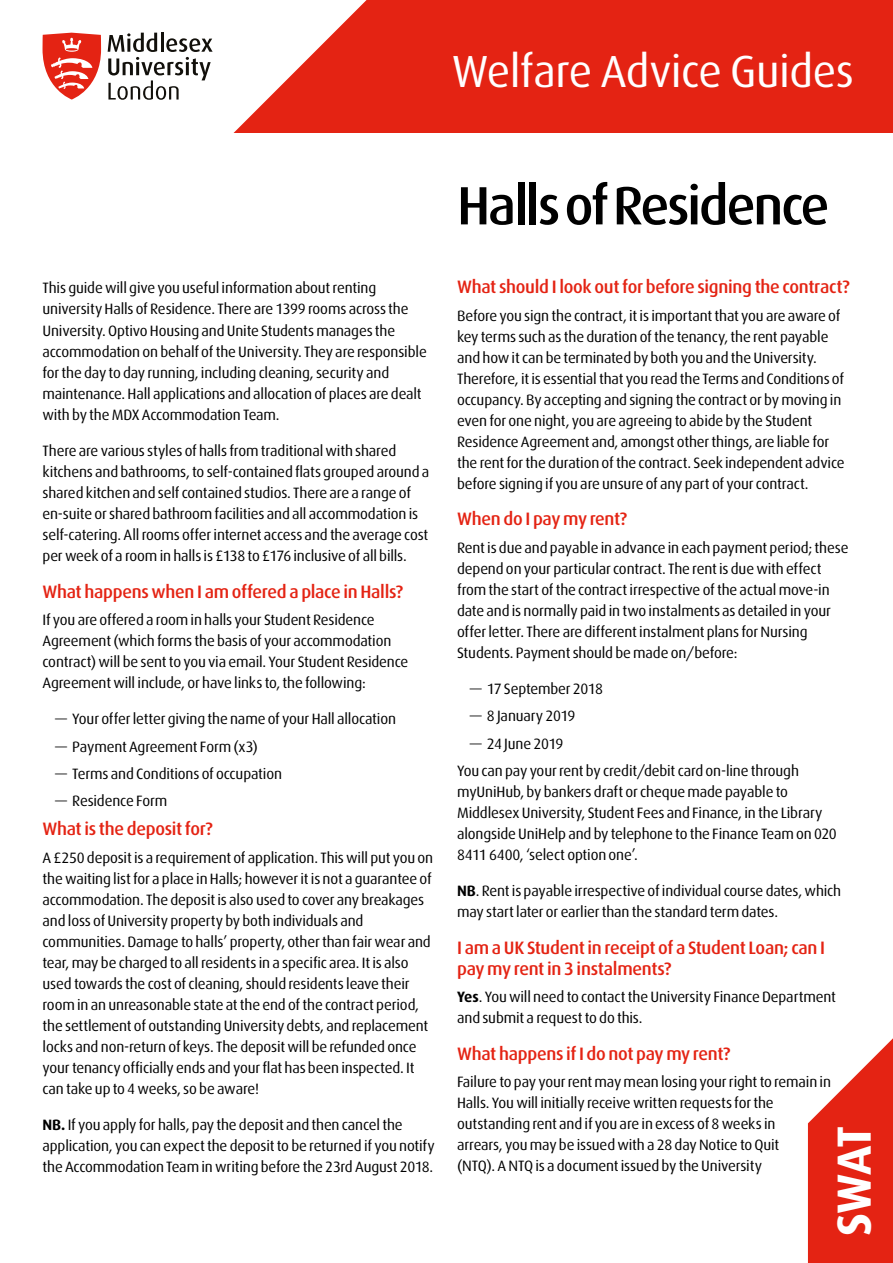
<style>
.page{position:relative;width:893px;height:1263px;background:#fff}
.page>*{position:absolute;margin:0;border:0;box-sizing:border-box;transform-origin:0 0}
.t1{font:500 54px "Dax";letter-spacing:-.04em;color:#000}
.t2{font:700 48px "Dax";color:#fff}
.t3{font:45px "Dax";letter-spacing:-.01em;color:#fff}
.t4{font:500 18px/21px "Dax";letter-spacing:-.015em;color:#e42313}
.t5{font:15px/21px "Dax";letter-spacing:-.01em;color:#000}
.s1{font-weight:700}
</style>
<div class="page">
<div style="left:0;top:0;width:893px;height:133px;background:#e42313"></div>
<svg style="left:0;top:0;width:367px;height:133px;fill:#fff"></svg>
<svg style="left:108px;top:33px;width:105px;height:67px;background:#c3c2c1"></svg>
<svg style="left:43px;top:33px;width:58px;height:67px"></svg>
<svg style="left:808px;top:1038px;width:85px;height:225px"></svg>
<h3 class="t3" style="left:452px;top:46px;width:404px">Welfare Advice Guides</h3>
<p class="t5" style="left:43px;top:278px;width:386px">This guide will give you useful information about renting university Halls of Residence. There are 1399 rooms across the University. Optivo Housing and Unite Students manages the accommodation on behalf of the University. They are responsible for the day to day running, including cleaning, security and maintenance. Hall applications and allocation of places are dealt with by the MDX Accommodation Team.</p>
<p class="t5" style="left:43px;top:440px;width:388px">There are various styles of halls from traditional with shared kitchens and bathrooms, to self-contained flats grouped around a shared kitchen and self contained studios. There are a range of en-suite or shared bathroom facilities and all accommodation is self-catering. All rooms offer internet access and the average cost per week of a room in halls is £138 to £176 inclusive of all bills.</p>
<p class="t4" style="left:43px;top:581px;width:362px">What happens when I am offered a place in Halls?</p>
<p class="t5" style="left:43px;top:609px;width:367px">If you are offered a room in halls your Student Residence Agreement (which forms the basis of your accommodation contract) will be sent to you via email. Your Student Residence Agreement will include, or have links to, the following:</p>
<p class="t5" style="left:55px;top:709px;width:342px">— Your offer letter giving the name of your Hall allocation</p>
<p class="t5" style="left:55px;top:736px;width:204px">— Payment Agreement Form (x3)</p>
<p class="t5" style="left:55px;top:763px;width:228px">— Terms and Conditions of occupation</p>
<p class="t5" style="left:55px;top:790px;width:114px">— Residence Form</p>
<p class="t4" style="left:43px;top:819px;width:172px">What is the deposit for?</p>
<p class="t5" style="left:43px;top:847px;width:392px">A £250 deposit is a requirement of application. This will put you on the waiting list for a place in Halls; however it is not a guarantee of accommodation. The deposit is also used to cover any breakages and loss of University property by both individuals and communities. Damage to halls’ property, other than fair wear and tear, may be charged to all residents in a specific area. It is also used towards the cost of cleaning, should residents leave their room in an unreasonable state at the end of the contract period, the settlement of outstanding University debts, and replacement locks and non-return of keys. The deposit will be refunded once your tenancy officially ends and your flat has been inspected. It can take up to 4 weeks, so be aware!</p>
<p class="t5" style="left:43px;top:1115px;width:394px"><span class="s1">NB.</span> If you apply for halls, pay the deposit and then cancel the application, you can expect the deposit to be returned if you notify the Accommodation Team in writing before the 23rd August 2018.</p>
<h1 class="t1" style="left:457px;top:175px;width:374px">Halls of Residence</h1>
<p class="t4" style="left:457px;top:277px;width:394px">What should I look out for before signing the contract?</p>
<p class="t5" style="left:457px;top:305px;width:389px">Before you sign the contract, it is important that you are aware of key terms such as the duration of the tenancy, the rent payable and how it can be terminated by both you and the University.<br>Therefore, it is essential that you read the Terms and Conditions of occupancy. By accepting and signing the contract or by moving in even for one night, you are agreeing to abide by the Student Residence Agreement and, amongst other things, are liable for the rent for the duration of the contract. Seek independent advice before signing if you are unsure of any part of your contract.</p>
<p class="t4" style="left:457px;top:509px;width:172px">When do I pay my rent?</p>
<p class="t5" style="left:457px;top:537px;width:393px">Rent is due and payable in advance in each payment period; these depend on your particular contract. The rent is due with effect from the start of the contract irrespective of the actual move-in date and is normally paid in two instalments as detailed in your offer letter. There are different instalment plans for Nursing Students. Payment should be made on/before:</p>
<p class="t5" style="left:470px;top:679px;width:135px">— 17 September 2018</p>
<p class="t5" style="left:470px;top:706px;width:107px">— 8 January 2019</p>
<p class="t5" style="left:457px;top:730px;width:343px;line-height:27.2px;text-indent:13px">— 24 June 2019<br>You can pay your rent by credit/debit card on-line through</p>
<p class="t5" style="left:457px;top:781px;width:381px">myUniHub, by bankers draft or cheque made payable to Middlesex University, Student Fees and Finance, in the Library alongside UniHelp and by telephone to the Finance Team on 020<br>8411 6400, ‘select option one’.</p>
<p class="t5" style="left:457px;top:881px;width:386px"><span class="s1">NB</span>. Rent is payable irrespective of individual course dates, which may start later or earlier than the standard term dates.</p>
<p class="t4" style="left:457px;top:937px;width:369px">I am a UK Student in receipt of a Student Loan; can I pay my rent in 3 instalments?</p>
<p class="t5" style="left:457px;top:986px;width:380px"><span class="s1">Yes</span>. You will need to contact the University Finance Department and submit a request to do this.</p>
<p class="t4" style="left:457px;top:1043px;width:275px">What happens if I do not pay my rent?</p>
<p class="t5" style="left:457px;top:1071px;width:375px">Failure to pay your rent may mean losing your right to remain in Halls. You will initially receive written requests for the outstanding rent and if you are in excess of 8 weeks in<br>arrears, you may be issued with a 28 day Notice to Quit<br>(NTQ). A NTQ is a document issued by the University</p>
<h2 class="t2" style="left:827px;top:1236px;width:112px;rotate:-90deg">SWAT</h2>
</div>
